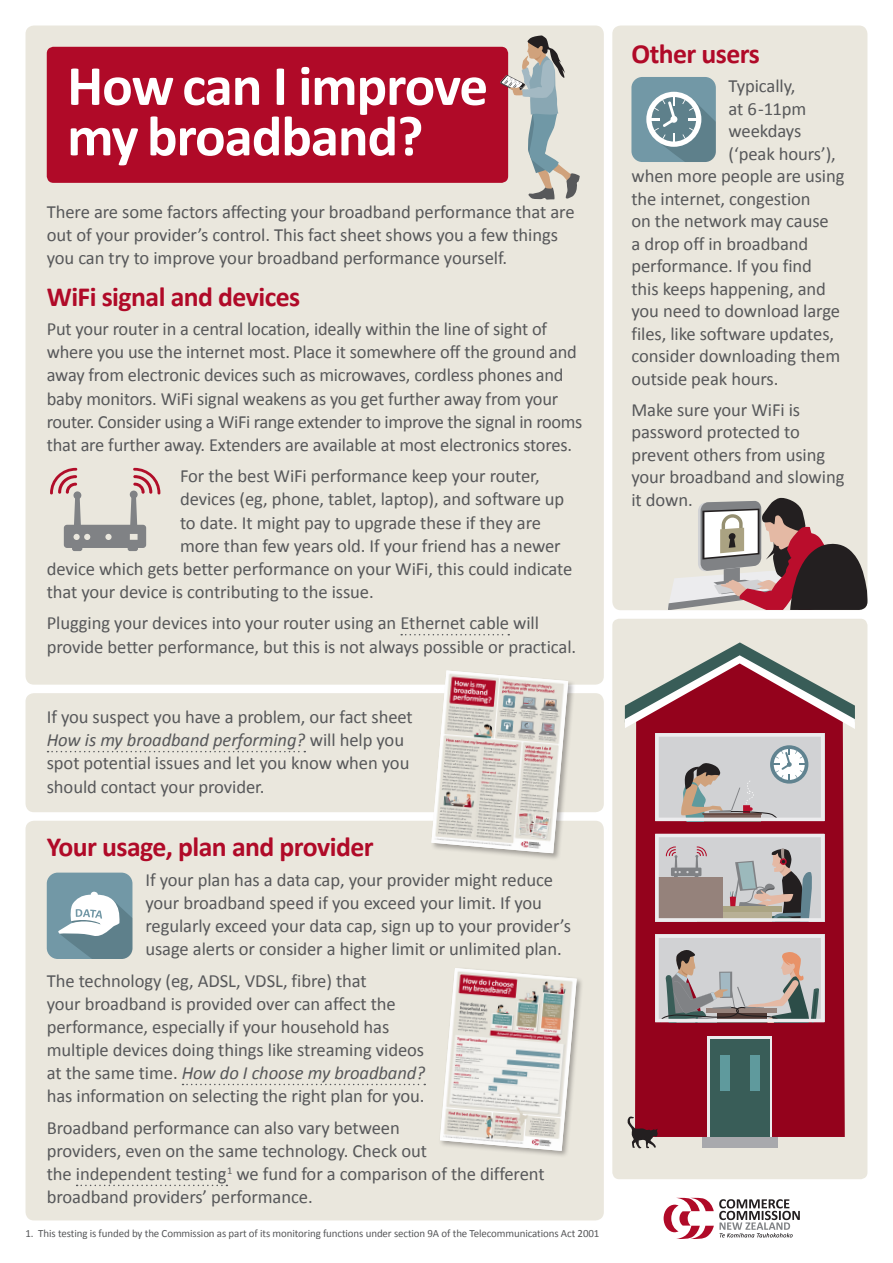
<style>
.page{position:relative;width:893px;height:1263px;background:#fff}
.page>*{position:absolute;margin:0;border:0;box-sizing:border-box;transform-origin:0 0}
.t1{font:700 57.15px/50.4px "Calibri";letter-spacing:-.02em;color:#fff}
.Subhead-red{font:700 27.75px "Calibri";letter-spacing:-.02em;color:#b00a28}
.Text{font:18.6px/23.1px "Calibri";letter-spacing:-.005em;color:#57585a}
.Text-2{font:10.95px "Calibri";letter-spacing:-.01em;color:#57585a}
.s1{font-style:italic}
</style>
<div class="page">
<div style="left:612px;top:619px;width:255px;height:560px;background:#eae7dd;border-radius:7px"></div>
<div style="left:612px;top:26px;width:255px;height:584px;background:#eae7dd;border-radius:9px"></div>
<svg style="left:664px;top:1197px;width:136px;height:42px"></svg>
<div style="left:26px;top:26px;width:578px;height:659px;background:#eae7dd;border-radius:9px"></div>
<div style="left:26px;top:693px;width:578px;height:119px;background:#eae7dd;border-radius:9px"></div>
<div style="left:26px;top:821px;width:578px;height:399px;background:#eae7dd;border-radius:9px"></div>
<svg style="left:401px;top:634px;width:108px;height:1px"></svg>
<svg style="left:48px;top:751px;width:257px;height:1px"></svg>
<svg style="left:182px;top:1084px;width:243px;height:1px"></svg>
<svg style="left:77px;top:1185px;width:150px;height:1px"></svg>
<div style="left:47px;top:47px;width:461px;height:136px;background:#b00a28;border-radius:7px"></div>
<div style="left:635px;top:821px;width:210px;height:316px;background:#94021c"></div>
<svg style="left:627px;top:1116px;width:31px;height:32px"></svg>
<svg style="left:655px;top:934px;width:169px;height:89px;background:#bab8b7"></svg>
<svg style="left:655px;top:834px;width:169px;height:88px;background:#b5b1af"></svg>
<svg style="left:625px;top:642px;width:230px;height:179px"></svg>
<div style="left:708px;top:1036px;width:64px;height:102px;background:#ececee"></div>
<div style="left:710px;top:1039px;width:60px;height:100px;background:#395d58"></div>
<div style="left:720px;top:1055px;width:10px;height:36px;background:#5f9a9d"></div>
<div style="left:750px;top:1055px;width:9px;height:36px;background:#5f9a9d"></div>
<div style="left:702px;top:1137px;width:76px;height:10px;background:#a8a9ad"></div>
<svg style="left:668px;top:497px;width:199px;height:113px"></svg>
<svg style="left:500px;top:35px;width:80px;height:165px"></svg>
<svg style="left:50px;top:468px;width:110px;height:83px"></svg>
<div style="left:47px;top:873px;width:85px;height:86px;background:#7298a6;border-radius:11px"></div>
<svg style="left:58px;top:892px;width:74px;height:67px"></svg>
<div style="left:631px;top:77px;width:85px;height:85px;background:#7298a6;border-radius:11px"></div>
<svg style="left:646px;top:92px;width:70px;height:70px"></svg>
<div style="left:439px;top:967px;width:145px;height:191px;background:#231f20;opacity:.35"></div>
<img style="left:440px;top:968px;width:137px;height:183px">
<div style="left:430px;top:669px;width:146px;height:191px;background:#231f20;opacity:.35"></div>
<img style="left:431px;top:670px;width:137px;height:183px">
<p class="t1" style="left:67px;top:61px;width:422px">How can I improve my broadband?</p>
<p class="Text" style="left:47px;top:200px;width:529px">There are some factors affecting your broadband performance that are out of your provider’s control. This fact sheet shows you a few things you can try to improve your broadband performance yourself.</p>
<p class="Subhead-red" style="left:47px;top:279px;width:255px">WiFi signal and devices</p>
<p class="Text" style="left:47px;top:318px;width:537px">Put your router in a central location, ideally within the line of sight of where you use the internet most. Place it somewhere off the ground and away from electronic devices such as microwaves, cordless phones and baby monitors. WiFi signal weakens as you get further away from your router. Consider using a WiFi range extender to improve the signal in rooms that are further away. Extenders are available at most electronics stores.</p>
<p class="Text" style="left:180px;top:465px;width:361px">For the best WiFi performance keep your router,</p>
<p class="Text" style="left:180px;top:488px;width:386px">devices (eg, phone, tablet, laptop), and software up</p>
<p class="Text" style="left:180px;top:511px;width:363px">to date. It might pay to upgrade these if they are</p>
<p class="Text" style="left:180px;top:534px;width:382px">more than few years old. If your friend has a newer</p>
<p class="Text" style="left:47px;top:557px;width:527px">device which gets better performance on your WiFi, this could indicate</p>
<p class="Text" style="left:47px;top:580px;width:328px">that your device is contributing to the issue.</p>
<p class="Text" style="left:47px;top:612px;width:531px">Plugging your devices into your router using an Ethernet cable will provide better performance, but this is not always possible or practical.</p>
<p class="Text" style="left:47px;top:706px;width:368px">If you suspect you have a problem, our fact sheet <span class="s1">How is my broadband performing?</span> will help you spot potential issues and let you know when you should contact your provider.</p>
<p class="Subhead-red" style="left:47px;top:829px;width:328px">Your usage, plan and provider</p>
<p class="Text" style="left:145px;top:868px;width:427px">If your plan has a data cap, your provider might reduce your broadband speed if you exceed your limit. If you regularly exceed your data cap, sign up to your provider’s usage alerts or consider a higher limit or unlimited plan.</p>
<p class="Text" style="left:47px;top:969px;width:380px">The technology (eg, ADSL, VDSL, fibre) that<br>your broadband is provided over can affect the performance, especially if your household has multiple devices doing things like streaming videos at the same time. <span class="s1">How do I choose my broadband? </span>has information on selecting the right plan for you.</p>
<p class="Text" style="left:47px;top:1116px;width:499px">Broadband performance can also vary between<br>providers, even on the same technology. Check out<br>the independent testing<sup>1</sup> we fund for a comparison of the different broadband providers’ performance.</p>
<p class="Text-2" style="left:26px;top:1227px;width:575px">1. This testing is funded by the Commission as part of its monitoring functions under section 9A of the Telecommunications Act 2001</p>
<p class="Subhead-red" style="left:631px;top:36px;width:130px">Other users</p>
<p class="Text" style="left:729px;top:75px;width:68px">Typically,</p>
<p class="Text" style="left:729px;top:97px;width:79px">at 6-11pm</p>
<p class="Text" style="left:729px;top:120px;width:74px">weekdays</p>
<p class="Text" style="left:729px;top:142px;width:109px">(‘peak hours’),</p>
<p class="Text" style="left:631px;top:165px;width:215px">when more people are using</p>
<p class="Text" style="left:631px;top:187px;width:181px">the internet, congestion</p>
<p class="Text" style="left:631px;top:210px;width:199px">on the network may cause</p>
<p class="Text" style="left:631px;top:232px;width:178px">a drop off in broadband</p>
<p class="Text" style="left:631px;top:255px;width:182px">performance. If you find</p>
<p class="Text" style="left:631px;top:277px;width:196px">this keeps happening, and</p>
<p class="Text" style="left:631px;top:300px;width:210px">you need to download large</p>
<p class="Text" style="left:631px;top:322px;width:204px">files, like software updates,</p>
<p class="Text" style="left:631px;top:345px;width:210px">consider downloading them</p>
<p class="Text" style="left:631px;top:367px;width:148px">outside peak hours.</p>
<p class="Text" style="left:631px;top:398px;width:214px;line-height:22.5px">Make sure your WiFi is password protected to prevent others from using your broadband and slowing it down.</p>
</div>
